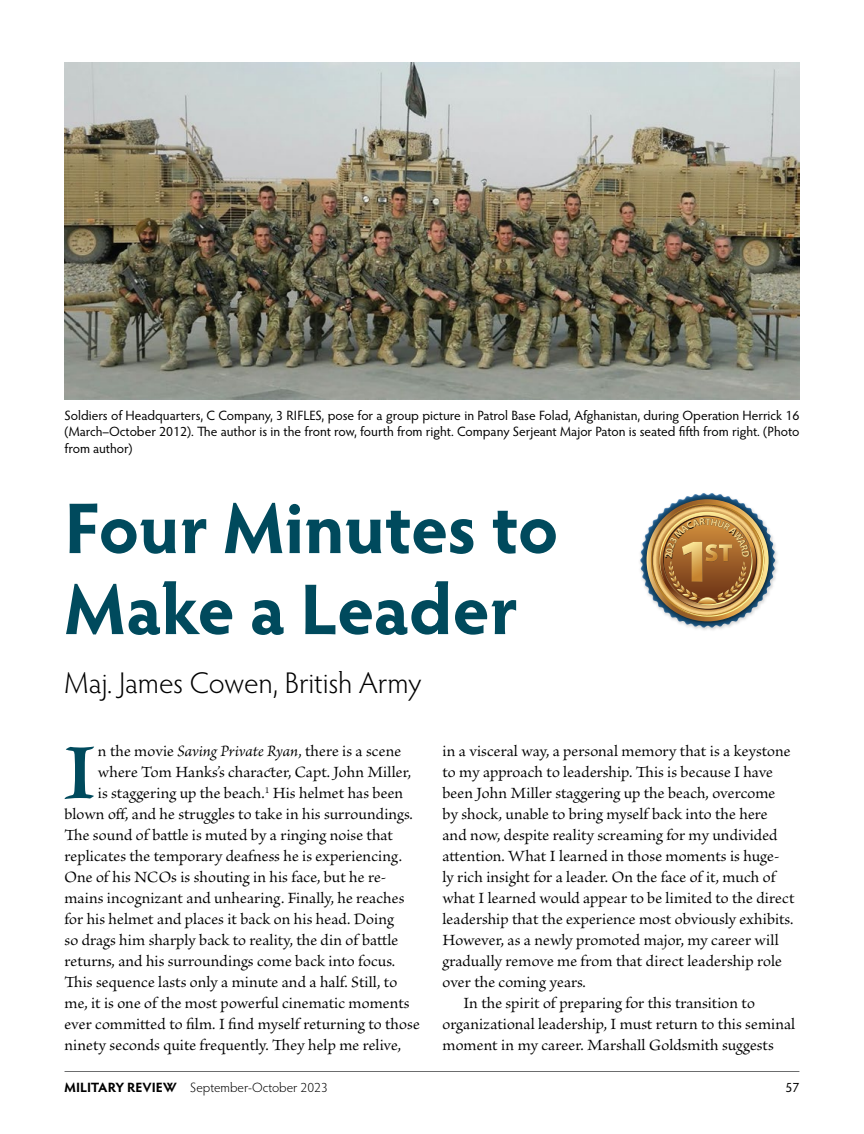
<style>
.page{position:relative;width:864px;height:1134px;background:#fff}
.page>*{position:absolute;margin:0;border:0;box-sizing:border-box;transform-origin:0 0}
.body-first{font:87.3px "Brioso Pro Bold Disp";color:#004a5d}
.title__H1{font:700 72px/81px "Hypatia Sans Pro";letter-spacing:-.005em;color:#004a5d}
.author{font:300 30px "Hypatia Sans Pro";color:#000}
.body-first-2{font:16.5px/21px "Brioso Pro";letter-spacing:.005em;color:#000}
.body{font:16.5px/21px "Brioso Pro";color:#000}
.cutline{font:13.5px/16.5px "Hypatia Sans Pro";color:#000;text-align:justify}
.t1{font:300 13.5px "Hypatia Sans Pro";color:#000}
.s1{font-style:italic}
.s2{font-weight:700}
</style>
<div class="page">
<hr style="left:65px;top:1071px;width:734px;height:1px;background:#58595b">
<img style="left:65px;top:63px;width:735px;height:336px">
<svg style="left:640px;top:493px;width:135px;height:135px"></svg>
<p class="cutline" style="left:64px;top:407px;width:737px">Soldiers of Headquarters, C Company, 3 RIFLES, pose for a group picture in Patrol Base Folad, Afghanistan, during Operation Herrick 16 (March–October 2012). The author is in the front row, fourth from right. Company Serjeant Major Paton is seated fifth from right. (Photo from author)</p>
<h1 class="title__H1" style="left:64px;top:484px;width:495px">Four Minutes to<br>Make a Leader</h1>
<p class="author" style="left:64px;top:663px;width:358px">Maj. James Cowen, British Army</p>
<p class="body-first" style="left:64px;top:727px;width:33px">I</p>
<p class="body-first-2" style="left:98px;top:741px;width:305px">n the movie <span class="s1">Saving Private Ryan</span>, there is a scene</p>
<p class="body-first-2" style="left:98px;top:762px;width:315px">where Tom Hanks’s character, Capt. John Miller,</p>
<p class="body-first-2" style="left:98px;top:783px;width:307px">is staggering up the beach.<sup>1</sup> His helmet has been</p>
<p class="body-first-2" style="left:65px;top:804px;width:350px">blown off, and he struggles to take in his surroundings.</p>
<p class="body-first-2" style="left:65px;top:825px;width:330px">The sound of battle is muted by a ringing noise that</p>
<p class="body-first-2" style="left:65px;top:846px;width:339px">replicates the temporary deafness he is experiencing.</p>
<p class="body-first-2" style="left:65px;top:867px;width:324px">One of his NCOs is shouting in his face, but he re-</p>
<p class="body-first-2" style="left:65px;top:888px;width:341px">mains incognizant and unhearing. Finally, he reaches</p>
<p class="body-first-2" style="left:65px;top:909px;width:331px">for his helmet and places it back on his head. Doing</p>
<p class="body-first-2" style="left:65px;top:930px;width:335px">so drags him sharply back to reality, the din of battle</p>
<p class="body-first-2" style="left:65px;top:951px;width:332px">returns, and his surroundings come back into focus.</p>
<p class="body-first-2" style="left:65px;top:972px;width:334px">This sequence lasts only a minute and a half. Still, to</p>
<p class="body-first-2" style="left:65px;top:993px;width:347px">me, it is one of the most powerful cinematic moments</p>
<p class="body-first-2" style="left:65px;top:1014px;width:357px">ever committed to film. I find myself returning to those</p>
<p class="body-first-2" style="left:65px;top:1035px;width:338px">ninety seconds quite frequently. They help me relive,</p>
<p class="body-first-2" style="left:443px;top:741px;width:354px">in a visceral way, a personal memory that is a keystone to my approach to leadership. This is because I have been John Miller staggering up the beach, overcome by shock, unable to bring myself back into the here and now, despite reality screaming for my undivided attention. What I learned in those moments is huge&shy;ly rich insight for a leader. On the face of it, much of what I learned would appear to be limited to the direct leadership that the experience most obviously exhibits.<br>However, as a newly promoted major, my career will gradually remove me from that direct leadership role over the coming years.</p>
<p class="body" style="left:443px;top:993px;width:354px;text-indent:21px">In the spirit of preparing for this transition to organizational leadership, I must return to this seminal moment in my career. Marshall Goldsmith suggests</p>
<p class="t1" style="left:64px;top:1079px;width:265px"><span class="s2">MILITARY REVIEW</span> September-October 2023</p>
<p class="cutline" style="left:786px;top:1079px;width:15px">57</p>
</div>
